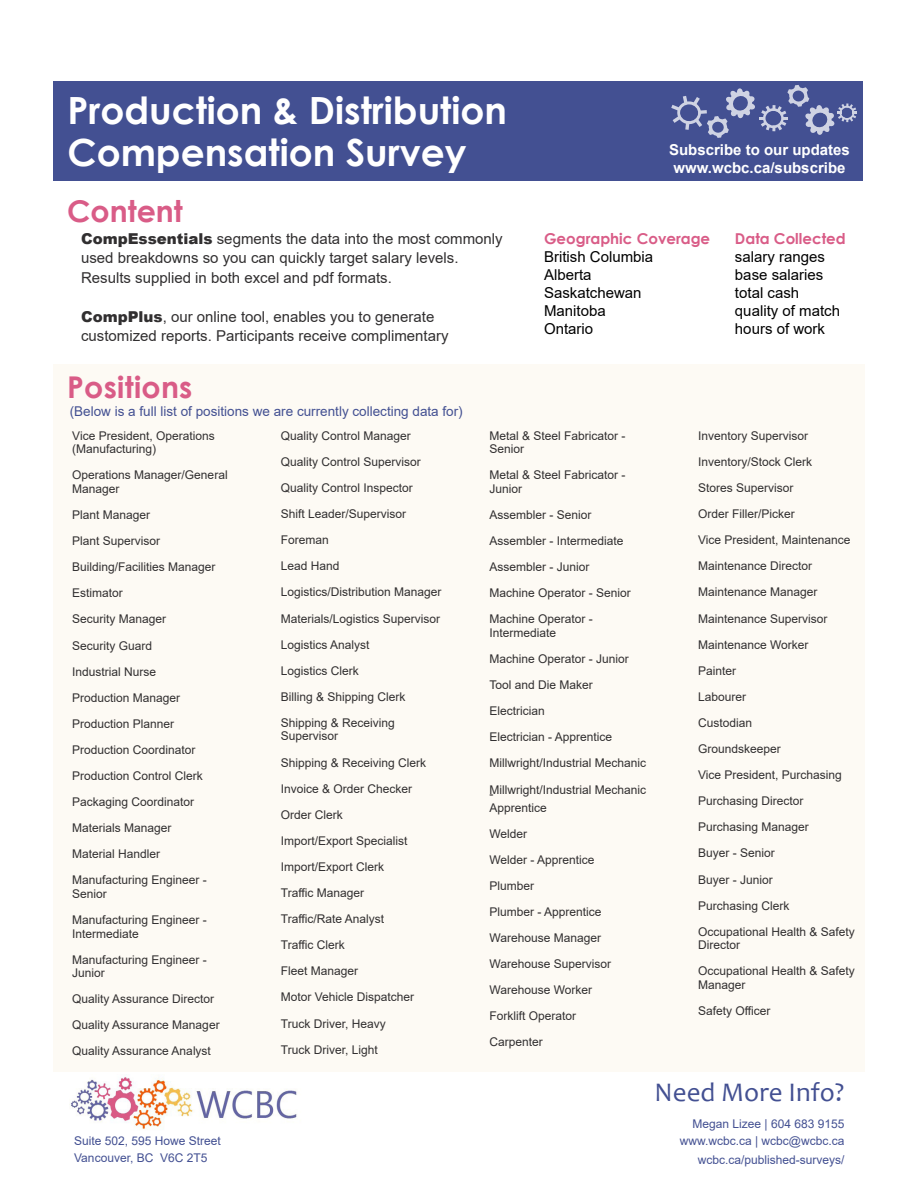
<style>
.page{position:relative;width:918px;height:1188px;background:#fff}
.page>*{position:absolute;margin:0;border:0;box-sizing:border-box;transform-origin:0 0}
.t1{font:700 37.5px/42px "Century Gothic";color:#fff}
.Subheading{font:700 30px "Century Gothic";letter-spacing:.01em;color:#d95c87}
.t2{font:27px "Candara";color:#435092}
.t3{font:15px/19.5px "Arial";color:#312f30}
.Subheading__pink{font:15px/18px "Arial";color:#000}
.t4{font:700 15px/18px "Arial";color:#fff}
.t5{font:13.5px "Arial";color:#435092}
.t6{font:12px/13.5px "Arial";color:#312f30}
.t7{font:12px/16.5px "Arial";color:#435092}
.s1{font-weight:900}
.s2{font-family:"Century Gothic";font-weight:700;color:#d95c87}
</style>
<div class="page">
<img style="left:71px;top:1077px;width:226px;height:53px">
<div style="left:53px;top:81px;width:809px;height:99px;background:#435092"></div>
<svg style="left:671px;top:85px;width:186px;height:53px"></svg>
<div style="left:53px;top:364px;width:812px;height:708px;background:#fdfaf4"></div>
<h1 class="t1" style="left:67px;top:88px;width:441px">Production &amp; Distribution<br>Compensation Survey</h1>
<p class="Subheading" style="left:67px;top:188px;width:117px">Content</p>
<p class="t3" style="left:81px;top:229px;width:423px"><span class="s1">CompEssentials</span> segments the data into the most commonly used breakdowns so you can quickly target salary levels.<br>Results supplied in both excel and pdf formats.</p>
<p class="t3" style="left:81px;top:307px;width:369px"><span class="s1">CompPlus</span>, our online tool, enables you to generate customized reports. Participants receive complimentary</p>
<p class="Subheading" style="left:67px;top:364px;width:127px">Positions</p>
<p class="t5" style="left:70px;top:402px;width:395px">(Below is a full list of positions we are currently collecting data for)</p>
<p class="t4" style="left:669px;top:140px;width:182px">Subscribe to our updates www.wcbc.ca/subscribe</p>
<p class="Subheading__pink" style="left:544px;top:230px;width:168px"><span class="s2">Geographic Coverage<br></span>British Columbia<br>Alberta<br>Saskatchewan<br>Manitoba<br>Ontario</p>
<p class="Subheading__pink" style="left:735px;top:230px;width:112px"><span class="s2">Data Collected </span>salary ranges base salaries total cash quality of match hours of work</p>
<p class="t6" style="left:72px;top:429px;width:144px">Vice President, Operations (Manufacturing)</p>
<p class="t6" style="left:72px;top:468px;width:157px">Operations Manager/General<br>Manager</p>
<p class="t6" style="left:72px;top:508px;width:80px">Plant Manager</p>
<p class="t6" style="left:72px;top:534px;width:90px">Plant Supervisor</p>
<p class="t6" style="left:72px;top:560px;width:145px">Building/Facilities Manager</p>
<p class="t6" style="left:72px;top:586px;width:52px">Estimator</p>
<p class="t6" style="left:72px;top:612px;width:96px">Security Manager</p>
<p class="t6" style="left:72px;top:638px;width:82px">Security Guard</p>
<p class="t6" style="left:72px;top:665px;width:86px">Industrial Nurse</p>
<p class="t6" style="left:72px;top:691px;width:110px">Production Manager</p>
<p class="t6" style="left:72px;top:717px;width:104px">Production Planner</p>
<p class="t6" style="left:72px;top:743px;width:125px">Production Coordinator</p>
<p class="t6" style="left:72px;top:769px;width:132px">Production Control Clerk</p>
<p class="t6" style="left:72px;top:795px;width:124px">Packaging Coordinator</p>
<p class="t6" style="left:72px;top:821px;width:101px">Materials Manager</p>
<p class="t6" style="left:72px;top:847px;width:90px">Material Handler</p>
<p class="t6" style="left:72px;top:873px;width:136px">Manufacturing Engineer -<br>Senior</p>
<p class="t6" style="left:72px;top:913px;width:136px">Manufacturing Engineer -<br>Intermediate</p>
<p class="t6" style="left:72px;top:953px;width:136px">Manufacturing Engineer -<br>Junior</p>
<p class="t6" style="left:72px;top:992px;width:144px">Quality Assurance Director</p>
<p class="t6" style="left:72px;top:1018px;width:149px">Quality Assurance Manager</p>
<p class="t6" style="left:72px;top:1044px;width:140px">Quality Assurance Analyst</p>
<p class="t7" style="left:74px;top:1133px;width:148px">Suite 502, 595 Howe Street<br>Vancouver, BC V6C 2T5</p>
<p class="t6" style="left:281px;top:429px;width:132px">Quality Control Manager</p>
<p class="t6" style="left:281px;top:455px;width:142px">Quality Control Supervisor</p>
<p class="t6" style="left:281px;top:481px;width:134px">Quality Control Inspector</p>
<p class="t6" style="left:281px;top:507px;width:127px">Shift Leader/Supervisor</p>
<p class="t6" style="left:281px;top:533px;width:50px">Foreman</p>
<p class="t6" style="left:281px;top:559px;width:60px">Lead Hand</p>
<p class="t6" style="left:281px;top:585px;width:162px">Logistics/Distribution Manager</p>
<p class="t6" style="left:281px;top:611px;width:161px">Materials/Logistics Supervisor</p>
<p class="t6" style="left:281px;top:638px;width:90px">Logistics Analyst</p>
<p class="t6" style="left:281px;top:664px;width:80px">Logistics Clerk</p>
<p class="t6" style="left:281px;top:690px;width:126px">Billing &amp; Shipping Clerk</p>
<p class="t6" style="left:281px;top:716px;width:116px">Shipping &amp; Receiving<br>Supervisor</p>
<p class="t6" style="left:281px;top:755px;width:147px">Shipping &amp; Receiving Clerk</p>
<p class="t6" style="left:281px;top:782px;width:133px">Invoice &amp; Order Checker</p>
<p class="t6" style="left:281px;top:808px;width:64px">Order Clerk</p>
<p class="t6" style="left:281px;top:834px;width:128px">Import/Export Specialist</p>
<p class="t6" style="left:281px;top:860px;width:105px">Import/Export Clerk</p>
<p class="t6" style="left:281px;top:886px;width:85px">Traffic Manager</p>
<p class="t6" style="left:281px;top:912px;width:105px">Traffic/Rate Analyst</p>
<p class="t6" style="left:281px;top:938px;width:65px">Traffic Clerk</p>
<p class="t6" style="left:281px;top:964px;width:79px">Fleet Manager</p>
<p class="t6" style="left:281px;top:990px;width:135px">Motor Vehicle Dispatcher</p>
<p class="t6" style="left:281px;top:1016px;width:106px">Truck Driver, Heavy</p>
<p class="t6" style="left:281px;top:1043px;width:98px">Truck Driver, Light</p>
<p class="t6" style="left:489px;top:429px;width:138px">Metal &amp; Steel Fabricator -<br>Senior</p>
<p class="t6" style="left:489px;top:468px;width:138px">Metal &amp; Steel Fabricator -<br>Junior</p>
<p class="t6" style="left:489px;top:508px;width:104px">Assembler - Senior</p>
<p class="t6" style="left:489px;top:534px;width:136px">Assembler - Intermediate</p>
<p class="t6" style="left:489px;top:560px;width:102px">Assembler - Junior</p>
<p class="t6" style="left:489px;top:586px;width:143px">Machine Operator - Senior</p>
<p class="t6" style="left:489px;top:612px;width:105px">Machine Operator -<br>Intermediate</p>
<p class="t6" style="left:489px;top:652px;width:141px">Machine Operator - Junior</p>
<p class="t6" style="left:489px;top:678px;width:105px">Tool and Die Maker</p>
<p class="t6" style="left:489px;top:704px;width:57px">Electrician</p>
<p class="t6" style="left:489px;top:730px;width:124px">Electrician - Apprentice</p>
<p class="t6" style="left:489px;top:756px;width:158px">Millwright/Industrial Mechanic</p>
<p class="t6" style="left:489px;top:782px;width:158px">Millwright/Industrial Mechanic</p>
<p class="t6" style="left:489px;top:787px;width:59px">-<br>Apprentice</p>
<p class="t6" style="left:489px;top:827px;width:39px">Welder</p>
<p class="t6" style="left:489px;top:853px;width:107px">Welder - Apprentice</p>
<p class="t6" style="left:489px;top:879px;width:46px">Plumber</p>
<p class="t6" style="left:489px;top:905px;width:114px">Plumber - Apprentice</p>
<p class="t6" style="left:489px;top:931px;width:113px">Warehouse Manager</p>
<p class="t6" style="left:489px;top:957px;width:123px">Warehouse Supervisor</p>
<p class="t6" style="left:489px;top:983px;width:104px">Warehouse Worker</p>
<p class="t6" style="left:489px;top:1009px;width:88px">Forklift Operator</p>
<p class="t6" style="left:489px;top:1035px;width:55px">Carpenter</p>
<p class="t6" style="left:698px;top:429px;width:112px">Inventory Supervisor</p>
<p class="t6" style="left:698px;top:455px;width:116px">Inventory/Stock Clerk</p>
<p class="t6" style="left:698px;top:481px;width:97px">Stores Supervisor</p>
<p class="t6" style="left:698px;top:507px;width:98px">Order Filler/Picker</p>
<p class="t6" style="left:698px;top:533px;width:154px">Vice President, Maintenance</p>
<p class="t6" style="left:698px;top:559px;width:116px">Maintenance Director</p>
<p class="t6" style="left:698px;top:585px;width:121px">Maintenance Manager</p>
<p class="t6" style="left:698px;top:611px;width:131px">Maintenance Supervisor</p>
<p class="t6" style="left:698px;top:638px;width:112px">Maintenance Worker</p>
<p class="t6" style="left:698px;top:664px;width:40px">Painter</p>
<p class="t6" style="left:698px;top:690px;width:50px">Labourer</p>
<p class="t6" style="left:698px;top:716px;width:56px">Custodian</p>
<p class="t6" style="left:698px;top:742px;width:84px">Groundskeeper</p>
<p class="t6" style="left:698px;top:768px;width:145px">Vice President, Purchasing</p>
<p class="t6" style="left:698px;top:794px;width:107px">Purchasing Director</p>
<p class="t6" style="left:698px;top:820px;width:112px">Purchasing Manager</p>
<p class="t6" style="left:698px;top:846px;width:78px">Buyer - Senior</p>
<p class="t6" style="left:698px;top:872px;width:76px">Buyer - Junior</p>
<p class="t6" style="left:698px;top:899px;width:93px">Purchasing Clerk</p>
<p class="t6" style="left:698px;top:925px;width:158px">Occupational Health &amp; Safety<br>Director</p>
<p class="t6" style="left:698px;top:964px;width:158px">Occupational Health &amp; Safety<br>Manager</p>
<p class="t6" style="left:698px;top:1004px;width:74px">Safety Officer</p>
<h3 class="t2" style="left:655px;top:1075px;width:191px">Need More Info?</h3>
<p class="t7" style="left:680px;top:1116px;width:166px;text-align:right">Megan Lizee | 604 683 9155 www.wcbc.ca | wcbc@wcbc.ca</p>
<p class="t7" style="left:698px;top:1152px;width:148px">wcbc.ca/published-surveys/</p>
</div>
